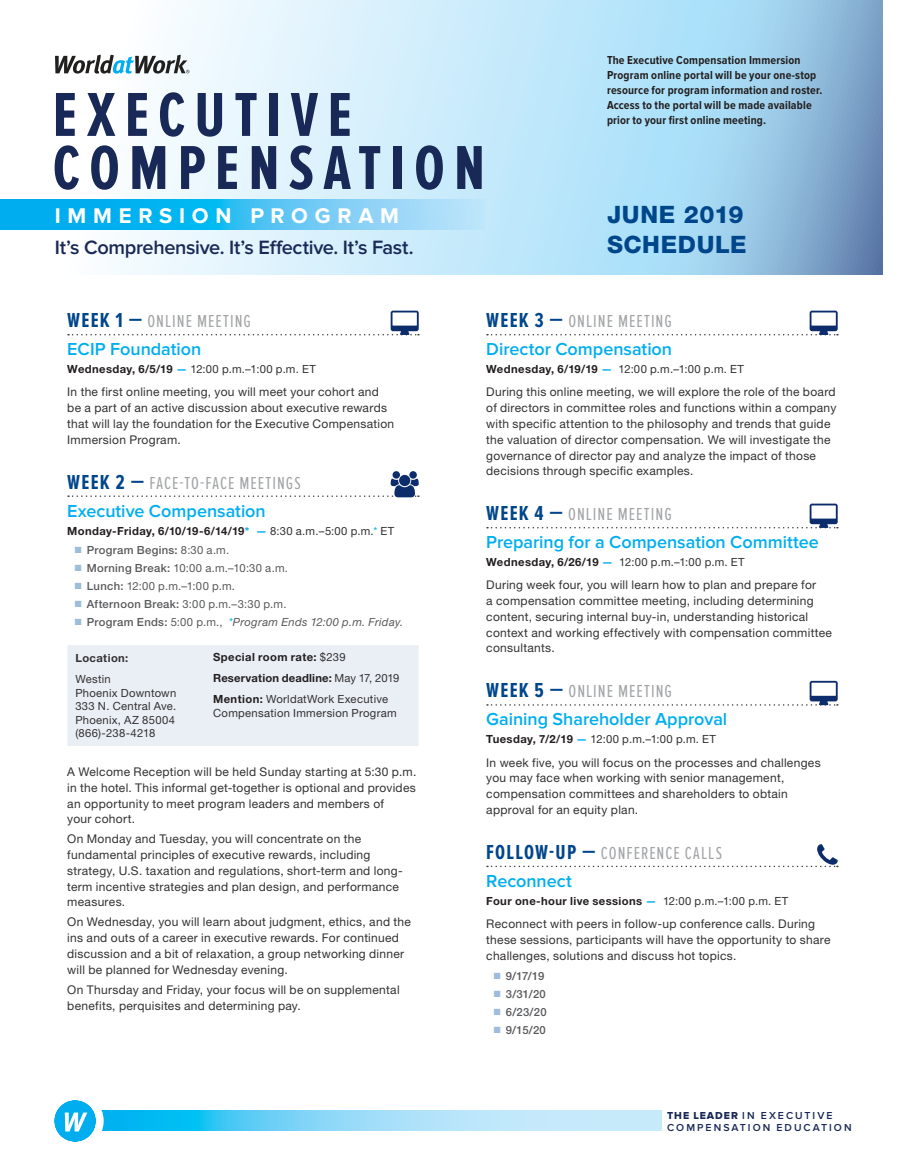
<style>
.page{position:relative;width:905px;height:1175px;background:#fff}
.page>*{position:absolute;margin:0;border:0;box-sizing:border-box;transform-origin:0 0}
.t1{font:700 64.35px/53.1px "Proxima Nova Ex Cn";letter-spacing:.14em;color:#192957}
.t2{font:800 24px/30px "Helvetica Neue LT Std";letter-spacing:.025em;color:#00468b}
.t3{font:700 22.05px "Proxima Nova";letter-spacing:.305em;color:#fff}
.t4{font:600 19.95px "Proxima Nova";letter-spacing:-.015em;color:#192957}
.t5{font:18px "Proxima Nova Ex Cn";letter-spacing:.055em;color:#a2a4a6}
.t6{font:600 18px "Proxima Nova";color:#00aeef}
.t7{font:12px/15.8px "Helvetica Neue LT Std";letter-spacing:.025em;color:#333132}
.t8{font:700 12px/15px "Proxima Nova Cond";letter-spacing:.015em;color:#231f20}
.t9{font:11.25px/13.5px "Helvetica Neue LT Std";letter-spacing:.025em;color:#333132}
.t10{font:700 11.25px/21px "Helvetica Neue LT Std";letter-spacing:.03em;color:#231f20}
.t11{font:11.25px "Helvetica Neue LT Std";letter-spacing:.03em;color:#58595b}
.t12{font:500 11.25px "Helvetica Neue LT Std";letter-spacing:.03em;color:#58595b}
.t13{font:italic 11.25px "Helvetica Neue LT Std";letter-spacing:.03em;color:#58595b}
.t14{font:700 11.25px "Helvetica Neue LT Std";letter-spacing:.035em;color:#333132}
.t15{font:600 10.5px/11.2px "Proxima Nova";letter-spacing:.195em;color:#192957}
.s1{font-weight:700;font-size:21px;color:#00468b}
.s2{font-weight:700;color:#231f20}
.s3{font-weight:700;color:#00aeef}
.s4{color:#00aeef}
.s5{font-weight:400;color:#333132}
.s6{font-weight:400;color:#00aeef}
.s7{color:#9dbdda}
.s8{font-weight:400}
.s9{font-weight:500}
.s10{font-weight:500;font-style:normal}
.s11{font-style:normal}
.s12{font-family:"Proxima Nova Extrabld";font-weight:400}
</style>
<div class="page">
<svg style="left:22px;top:0;width:860px;height:274px"></svg>
<svg style="left:102px;top:1110px;width:559px;height:21px;background:#83d8f7"></svg>
<svg style="left:55px;top:55px;width:134px;height:19px"></svg>
<div style="left:54px;top:1099px;width:42px;height:43px;background:#00aeef;border-radius:50%"></div>
<svg style="left:65px;top:1112px;width:22px;height:19px"></svg>
<div style="left:46px;top:1092px;width:58px;height:57px;border:8px solid #fff;border-radius:50%"></div>
<svg style="left:0;top:200px;width:485px;height:30px;background:#45c2f3"></svg>
<div style="left:67px;top:645px;width:351px;height:101px;background:#eaeff6"></div>
<svg style="left:68px;top:311px;width:351px;height:24px"></svg>
<svg style="left:68px;top:471px;width:351px;height:26px"></svg>
<svg style="left:487px;top:311px;width:350px;height:24px"></svg>
<svg style="left:487px;top:503px;width:350px;height:25px"></svg>
<svg style="left:487px;top:681px;width:350px;height:24px"></svg>
<svg style="left:487px;top:844px;width:350px;height:23px"></svg>
<h1 class="t1" style="left:53px;top:90px;width:434px">EXECUTIVE<br>COMPENSATION</h1>
<h3 class="t3" style="left:55px;top:203px;width:346px">IMMERSION PROGRAM</h3>
<h3 class="t4" style="left:55px;top:236px;width:360px">It’s Comprehensive. It’s Effective. It’s Fast.</h3>
<p class="t8" style="left:607px;top:52px;width:217px">The Executive Compensation Immersion Program online portal will be your one-stop resource for program information and roster.<br>Access to the portal will be made available prior to your first online meeting.</p>
<h2 class="t2" style="left:607px;top:200px;width:141px">JUNE 2019<br>SCHEDULE</h2>
<h3 class="t5" style="left:67px;top:311px;width:185px"><span class="s1">WEEK 1 —</span> ONLINE MEETING</h3>
<h3 class="t6" style="left:67px;top:339px;width:136px">ECIP Foundation</h3>
<p class="t9" style="left:67px;top:362px;width:250px"><span class="s2">Wednesday, 6/5/19</span> <span class="s3">—</span> 12:00 p.m.–1:00 p.m. ET</p>
<p class="t7" style="left:67px;top:384px;width:328px">In the first online meeting, you will meet your cohort and be a part of an active discussion about executive rewards that will lay the foundation for the Executive Compensation Immersion Program.</p>
<h3 class="t5" style="left:67px;top:473px;width:235px"><span class="s1">WEEK 2 —</span> FACE-TO-FACE MEETINGS</h3>
<h3 class="t6" style="left:67px;top:500px;width:200px">Executive Compensation</h3>
<p class="t10" style="left:67px;top:520px;width:328px">Monday-Friday, 6/10/19-6/14/19<span class="s4">* —</span> <span class="s5">8:30 a.m.–5:00 p.m.</span><span class="s6">*</span> <span class="s5">ET</span></p>
<p class="t12" style="left:75px;top:543px;width:156px"><span class="s7">■</span> Program Begins: <span class="s8">8:30 a.m.</span></p>
<p class="t11" style="left:75px;top:561px;width:215px"><span class="s7">■</span> <span class="s9">Morning Break:</span> 10:00 a.m.–10:30 a.m.</p>
<p class="t11" style="left:75px;top:579px;width:162px"><span class="s7">■</span> <span class="s9">Lunch:</span> 12:00 p.m.–1:00 p.m.</p>
<p class="t11" style="left:75px;top:597px;width:213px"><span class="s7">■</span> <span class="s9">Afternoon Break:</span> 3:00 p.m.–3:30 p.m.</p>
<p class="t13" style="left:75px;top:615px;width:330px"><span class="s7">■</span> <span class="s10">Program Ends:</span> <span class="s11">5:00 p.m.,</span> <span class="s4">*</span>Program Ends 12:00 p.m. Friday.</p>
<p class="t14" style="left:75px;top:651px;width:55px">Location:</p>
<p class="t9" style="left:75px;top:672px;width:102px">Westin<br>Phoenix Downtown<br>333 N. Central Ave.<br>Phoenix, AZ 85004 (866)-238-4218</p>
<p class="t10" style="left:213px;top:646px;width:188px">Special room rate: <span class="s5">$239<br></span>Reservation deadline: <span class="s5">May 17, 2019<br></span>Mention: <span class="s5">WorldatWork Executive</span></p>
<p class="t9" style="left:213px;top:706px;width:185px">Compensation Immersion Program</p>
<p class="t7" style="left:67px;top:763px;width:350px">A Welcome Reception will be held Sunday starting at 5:30 p.m. in the hotel. This informal get-together is optional and provides an opportunity to meet program leaders and members of<br>your cohort.</p>
<p class="t7" style="left:67px;top:831px;width:337px">On Monday and Tuesday, you will concentrate on the fundamental principles of executive rewards, including strategy, U.S. taxation and regulations, short-term and long&shy;term incentive strategies and plan design, and performance measures.</p>
<p class="t7" style="left:67px;top:914px;width:345px">On Wednesday, you will learn about judgment, ethics, and the ins and outs of a career in executive rewards. For continued discussion and a bit of relaxation, a group networking dinner will be planned for Wednesday evening.</p>
<p class="t7" style="left:67px;top:981px;width:334px">On Thursday and Friday, your focus will be on supplemental benefits, perquisites and determining pay.</p>
<h3 class="t5" style="left:486px;top:311px;width:187px"><span class="s1">WEEK 3 —</span> ONLINE MEETING</h3>
<h3 class="t6" style="left:486px;top:339px;width:187px">Director Compensation</h3>
<p class="t9" style="left:486px;top:362px;width:259px"><span class="s2">Wednesday, 6/19/19</span> <span class="s3">—</span> 12:00 p.m.–1:00 p.m. ET</p>
<p class="t7" style="left:486px;top:384px;width:351px">During this online meeting, we will explore the role of the board of directors in committee roles and functions within a company with specific attention to the philosophy and trends that guide the valuation of director compensation. We will investigate the governance of director pay and analyze the impact of those decisions through specific examples.</p>
<h3 class="t5" style="left:486px;top:504px;width:187px"><span class="s1">WEEK 4 —</span> ONLINE MEETING</h3>
<h3 class="t6" style="left:486px;top:532px;width:334px">Preparing for a Compensation Committee</h3>
<p class="t9" style="left:486px;top:555px;width:260px"><span class="s2">Wednesday, 6/26/19</span> <span class="s3">—</span> 12:00 p.m.–1:00 p.m. ET</p>
<p class="t7" style="left:486px;top:577px;width:347px">During week four, you will learn how to plan and prepare for<br>a compensation committee meeting, including determining content, securing internal buy-in, understanding historical context and working effectively with compensation committee consultants.</p>
<h3 class="t5" style="left:486px;top:681px;width:187px"><span class="s1">WEEK 5 —</span> ONLINE MEETING</h3>
<h3 class="t6" style="left:486px;top:709px;width:242px">Gaining Shareholder Approval</h3>
<p class="t9" style="left:486px;top:732px;width:231px"><span class="s2">Tuesday, 7/2/19</span> <span class="s3">—</span> 12:00 p.m.–1:00 p.m. ET</p>
<p class="t7" style="left:486px;top:754px;width:336px">In week five, you will focus on the processes and challenges you may face when working with senior management, compensation committees and shareholders to obtain approval for an equity plan.</p>
<h3 class="t5" style="left:486px;top:843px;width:237px"><span class="s1">FOLLOW-UP —</span> CONFERENCE CALLS</h3>
<h3 class="t6" style="left:486px;top:870px;width:87px">Reconnect</h3>
<p class="t10" style="left:486px;top:890px;width:304px">Four one-hour live sessions <span class="s4">—</span> <span class="s5">12:00 p.m.–1:00 p.m. ET</span></p>
<p class="t7" style="left:486px;top:915px;width:346px">Reconnect with peers in follow-up conference calls. During these sessions, participants will have the opportunity to share challenges, solutions and discuss hot topics.</p>
<p class="t12" style="left:494px;top:969px;width:52px"><span class="s7">■</span> 9/17/19</p>
<p class="t12" style="left:494px;top:987px;width:54px"><span class="s7">■</span> 3/31/20</p>
<p class="t12" style="left:494px;top:1005px;width:54px"><span class="s7">■</span> 6/23/20</p>
<p class="t12" style="left:494px;top:1023px;width:54px"><span class="s7">■</span> 9/15/20</p>
<p class="t15" style="left:667px;top:1110px;width:186px"><span class="s12">THE LEADER</span> IN EXECUTIVE<br>COMPENSATION EDUCATION</p>
</div>
